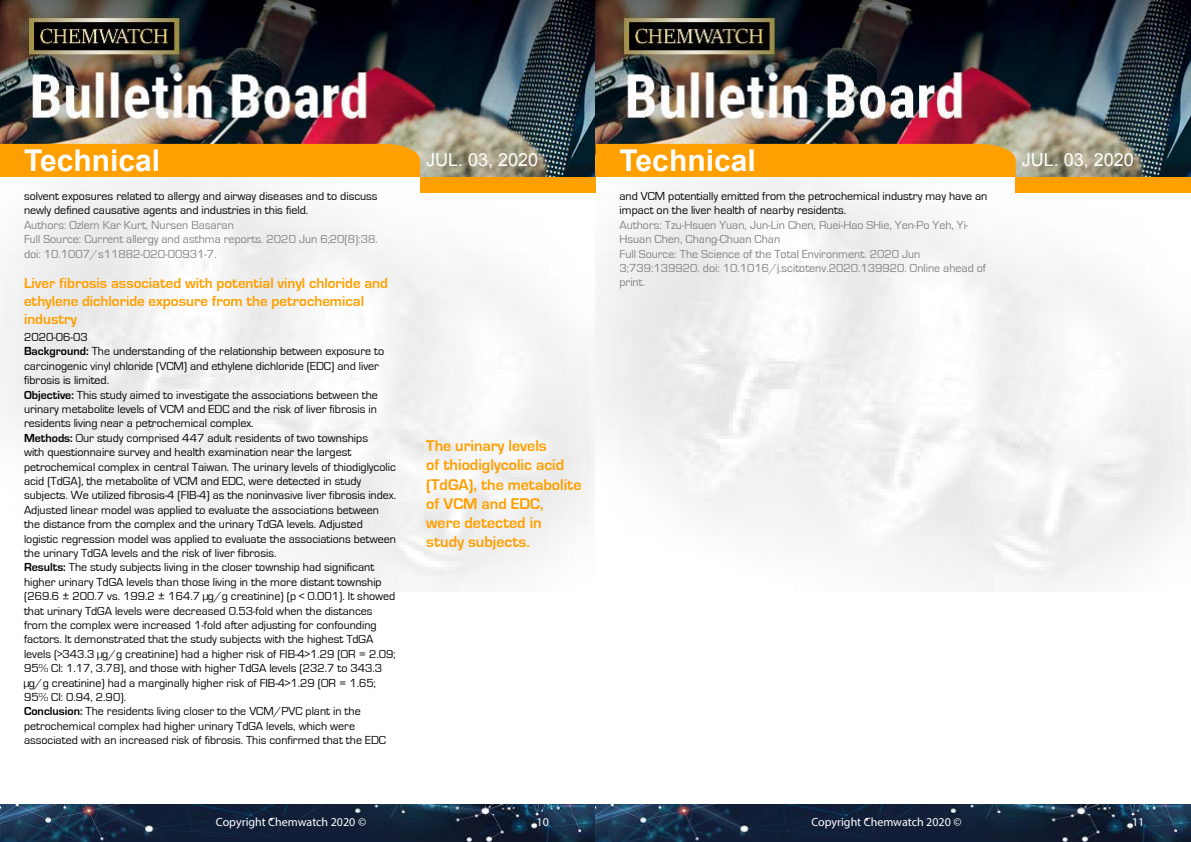
<style>
.page{position:relative;width:1191px;height:842px;background:#fff}
.page>*{position:absolute;margin:0;border:0;box-sizing:border-box;transform-origin:0 0}
.t1{font:700 30px "Arial";color:#fff}
.t2{font:18px "Arial";color:#fff}
.t3{font:700 16px/19.2px "Eurostile";color:#ff9f00}
.t4{font:700 15px/18px "Eurostile";color:#ff9f00}
.t5{font:12px/14.4px "Eurostile";color:#000}
.t6{font:12px/14.4px "Eurostile";color:#808285}
.t7{font:12px "Myriad Pro";color:#fff}
.s1{font-weight:700}
</style>
<div class="page">
<img style="left:0;top:0;width:1191px;height:592px">
<div style="left:420px;top:177px;width:175px;height:15px;background:#ff9f00"></div>
<div style="left:1015px;top:177px;width:176px;height:15px;background:#ff9f00"></div>
<div style="left:0;top:144px;width:420px;height:33px;background:#ff9f00"></div>
<div style="left:595px;top:144px;width:420px;height:33px;background:#ff9f00"></div>
<img style="left:0;top:804px;width:1191px;height:38px">
<h1 class="t1" style="left:24px;top:140px;width:138px">Technical</h1>
<h1 class="t1" style="left:619px;top:140px;width:138px">Technical</h1>
<p class="t5" style="left:619px;top:189px;width:369px">and VCM potentially emitted from the petrochemical industry may have an impact on the liver health of nearby residents.</p>
<p class="t6" style="left:619px;top:218px;width:368px">Authors: Tzu-Hsuen Yuan, Jun-Lin Chen, Ruei-Hao SHie, Yen-Po Yeh, Yi-Hsuan Chen, Chang-Chuan Chan<br>Full Source: The Science of the Total Environment. 2020 Jun 3;739:139920. doi: 10.1016/j.scitotenv.2020.139920. Online ahead of print.</p>
<h2 class="t2" style="left:426px;top:148px;width:114px">Jul. 03, 2020</h2>
<h2 class="t2" style="left:1021px;top:148px;width:114px">Jul. 03, 2020</h2>
<p class="t5" style="left:24px;top:189px;width:355px">solvent exposures related to allergy and airway diseases and to discuss newly defined causative agents and industries in this field.</p>
<p class="t6" style="left:24px;top:218px;width:355px">Authors: Ozlem Kar Kurt, Nursen Basaran<br>Full Source: Current allergy and asthma reports. 2020 Jun 6;20(8):38. doi: 10.1007/s11882-020-00931-7.</p>
<p class="t4" style="left:24px;top:274px;width:365px">Liver fibrosis associated with potential vinyl chloride and ethylene dichloride exposure from the petrochemical industry</p>
<p class="t5" style="left:24px;top:330px;width:373px">2020-06-03<br><span class="s1">Background:</span> The understanding of the relationship between exposure to carcinogenic vinyl chloride (VCM) and ethylene dichloride (EDC) and liver fibrosis is limited.<br><span class="s1">Objective:</span> This study aimed to investigate the associations between the urinary metabolite levels of VCM and EDC and the risk of liver fibrosis in residents living near a petrochemical complex.<br><span class="s1">Methods:</span> Our study comprised 447 adult residents of two townships<br>with questionnaire survey and health examination near the largest petrochemical complex in central Taiwan. The urinary levels of thiodiglycolic acid (TdGA), the metabolite of VCM and EDC, were detected in study subjects. We utilized fibrosis-4 (FIB-4) as the noninvasive liver fibrosis index.<br>Adjusted linear model was applied to evaluate the associations between the distance from the complex and the urinary TdGA levels. Adjusted logistic regression model was applied to evaluate the associations between the urinary TdGA levels and the risk of liver fibrosis.<br><span class="s1">Results:</span> The study subjects living in the closer township had significant higher urinary TdGA levels than those living in the more distant township (269.6 ± 200.7 vs. 199.2 ± 164.7 μg/g creatinine) (p &lt; 0.001). It showed that urinary TdGA levels were decreased 0.53-fold when the distances from the complex were increased 1-fold after adjusting for confounding factors. It demonstrated that the study subjects with the highest TdGA levels (&gt;343.3 μg/g creatinine) had a higher risk of FIB-4&gt;1.29 (OR = 2.09; 95% CI: 1.17, 3.78), and those with higher TdGA levels (232.7 to 343.3 μg/g creatinine) had a marginally higher risk of FIB-4&gt;1.29 (OR = 1.65; 95% CI: 0.94, 2.90).<br><span class="s1">Conclusion:</span> The residents living closer to the VCM/PVC plant in the petrochemical complex had higher urinary TdGA levels, which were associated with an increased risk of fibrosis. This confirmed that the EDC</p>
<h3 class="t3" style="left:426px;top:437px;width:157px">The urinary levels<br>of thiodiglycolic acid (TdGA), the metabolite of VCM and EDC, were detected in study subjects.</h3>
<p class="t7" style="left:216px;top:815px;width:152px">Copyright Chemwatch 2020 ©</p>
<p class="t7" style="left:536px;top:815px;width:14px">10</p>
<p class="t7" style="left:811px;top:815px;width:152px">Copyright Chemwatch 2020 ©</p>
<p class="t7" style="left:1132px;top:815px;width:14px">11</p>
</div>
